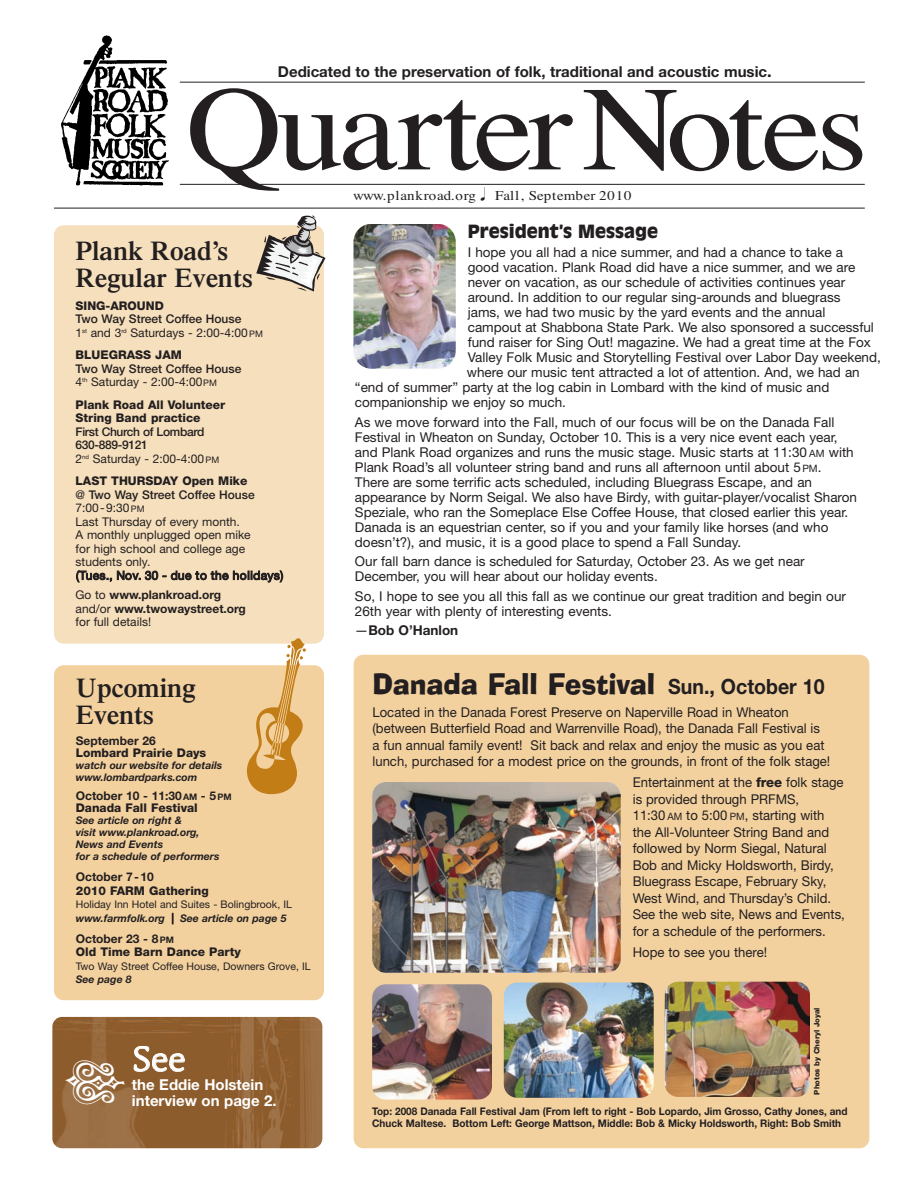
<style>
.page{position:relative;width:918px;height:1188px;background:#fff}
.page>*{position:absolute;margin:0;border:0;box-sizing:border-box;transform-origin:0 0}
.t1{font:120px "Times";letter-spacing:-.04em;color:#231f20;scale:1.11 1}
.t2{font:33px "Antihistory Rg";color:#fff}
.t3{font:28.5px "Ad Lib BT";color:#231f20;scale:.93 1}
.t4{font:600 27px/27px "Times";color:#231f20}
.t5{font:900 18px "Antique Olive";color:#231f20}
.t6{font:700 15px "Helvetica Neue";color:#231f20}
.t7{font:700 15px/16.5px "Helvetica Neue";color:#fff}
.t8{font:13.5px/16.5px "Helvetica Neue";color:#231f20}
.t9{font:13.5px "Times";letter-spacing:.03em;color:#231f20;scale:1.11 1}
.t10{font:700 13.5px "Helvetica Neue";color:#231f20}
.t11{font:12px/13.5px "Helvetica Neue";color:#231f20}
.t12{font:800 12px/13.5px "Helvetica Neue";color:#231f20}
.t13{font:700 12px/13.5px "Helvetica Neue";color:#231f20}
.t14{font:500 12px/13.5px "Helvetica Neue";letter-spacing:-.03em;color:#231f20}
.t15{font:500 12px/13.5px "Helvetica Neue";color:#231f20}
.t16{font:700 10.5px/12px "Helvetica Neue";color:#231f20;scale:.95 1}
.t17{font:italic 700 10.5px/12px "Helvetica Neue";color:#231f20}
.t18{font:10.5px/13.5px "Helvetica Neue";color:#231f20}
.t19{font:800 7.5px "Helvetica Neue";color:#231f20}
.s1{font-size:16.5px}
.s2{font-weight:500}
.s3{font-size:9px}
.s4{font-weight:400}
.s5{font-weight:400;font-size:9px}
.s6{font-weight:800}
.s7{font-size:10.2px}
.s8{font-weight:700}
.s9{font-weight:700;font-size:9px}
.s10{font-weight:700;font-style:italic}
.s11{font-family:"Helvetica Neue";font-weight:700;font-size:21px}
</style>
<div class="page">
<img style="left:61px;top:35px;width:108px;height:151px">
<div style="left:54px;top:225px;width:270px;height:419px;background:#f6dfbc"></div>
<div style="left:54px;top:665px;width:270px;height:335px;background:#f3d19f;border-radius:10px"></div>
<img style="left:52px;top:1017px;width:270px;height:131px;border-radius:10px">
<div style="left:354px;top:655px;width:515px;height:493px;background:#f3d19f;border-radius:10px"></div>
<img style="left:372px;top:782px;width:249px;height:190px;border-radius:14px">
<img style="left:504px;top:983px;width:150px;height:115px;border-radius:14px">
<img style="left:665px;top:982px;width:145px;height:115px;border-radius:14px">
<img style="left:372px;top:984px;width:120px;height:116px;border-radius:14px">
<hr style="left:180px;top:82px;width:685px;height:1px;background:#231f20">
<hr style="left:180px;top:184px;width:685px;height:1px;background:#231f20">
<hr style="left:54px;top:208px;width:811px;height:1px;background:#231f20">
<img style="left:353px;top:224px;width:103px;height:144px;border-radius:18px">
<svg style="left:256px;top:216px;width:69px;height:76px"></svg>
<svg style="left:247px;top:638px;width:59px;height:28px"></svg>
<svg style="left:65px;top:1060px;width:60px;height:44px;background:#96683c"></svg>
<p class="t6" style="left:278px;top:63px;width:495px">Dedicated to the preservation of folk, traditional and acoustic music<span class="s1">.</span></p>
<h1 class="t1" style="left:186px;top:58px;width:616px">QuarterNotes</h1>
<p class="t9" style="left:353px;top:187px;width:112px">www.plankroad.org</p>
<p class="t9" style="left:495px;top:187px;width:124px">Fall, September 2010</p>
<h3 class="t4" style="left:76px;top:240px;width:178px">Plank Road’s<br>Regular Events</h3>
<p class="t12" style="left:76px;top:300px;width:90px">SING-AROUND</p>
<p class="t11" style="left:76px;top:314px;width:189px"><span class="s2">Two Way Street Coffee House<br></span>1<sup>st</sup> and 3<sup>rd</sup> Saturdays - 2:00-4:00<span class="s3">PM</span></p>
<p class="t12" style="left:76px;top:349px;width:108px">BLUEGRASS JAM</p>
<p class="t15" style="left:76px;top:363px;width:167px">Two Way Street Coffee House<br><span class="s4">4</span><sup>th</sup> <span class="s4">Saturday - 2:00-4:00</span><span class="s5">PM</span></p>
<p class="t12" style="left:76px;top:399px;width:151px">Plank Road All Volunteer<br>String Band practice</p>
<p class="t14" style="left:76px;top:426px;width:145px">First Church of Lombard<br>630-889-9121<br><span class="s4">2</span><sup>nd</sup> <span class="s4">Saturday - 2:00-4:00</span><span class="s5">PM</span></p>
<p class="t11" style="left:76px;top:475px;width:209px"><span class="s6">LAST THURSDAY Open Mike<br></span>@ <span class="s2">Two Way Street Coffee House<br></span>7:00-9:30<span class="s3">PM<br></span>Last Thursday of every month.<br>A monthly unplugged open mike<br>for high school and college age students only.<br>(Tues., Nov. 30 - due to the holidays)</p>
<p class="t13" style="left:76px;top:588px;width:172px"><span class="s4">Go to</span> www.plankroad.org <span class="s4">and/or</span> www.twowaystreet.org <span class="s4">for full details!</span></p>
<h3 class="t5" style="left:468px;top:224px;width:192px">President’s Message</h3>
<p class="t8" style="left:468px;top:246px;width:377px">I hope you all had a nice summer, and had a chance to take a</p>
<p class="t8" style="left:468px;top:261px;width:389px">good vacation. Plank Road did have a nice summer, and we are</p>
<p class="t8" style="left:468px;top:276px;width:379px">never on vacation, as our schedule of activities continues year</p>
<p class="t8" style="left:468px;top:291px;width:374px">around. In addition to our regular sing-arounds and bluegrass</p>
<p class="t8" style="left:468px;top:306px;width:359px">jams, we had two music by the yard events and the annual</p>
<p class="t8" style="left:468px;top:321px;width:408px">campout at Shabbona State Park. We also sponsored a successful</p>
<p class="t8" style="left:468px;top:336px;width:405px">fund raiser for Sing Out! magazine. We had a great time at the Fox</p>
<p class="t8" style="left:468px;top:351px;width:415px">Valley Folk Music and Storytelling Festival over Labor Day weekend,</p>
<p class="t8" style="left:467px;top:366px;width:394px">where our music tent attracted a lot of attention. And, we had an</p>
<p class="t8" style="left:355px;top:381px;width:476px">“end of summer” party at the log cabin in Lombard with the kind of music and</p>
<p class="t8" style="left:355px;top:396px;width:213px">companionship we enjoy so much.</p>
<p class="t8" style="left:355px;top:416px;width:504px;line-height:15px">As we move forward into the Fall, much of our focus will be on the Danada Fall Festival in Wheaton on Sunday, October 10. This is a very nice event each year, and Plank Road organizes and runs the music stage. Music starts at 11:30 <span class="s7">AM</span> with Plank Road’s all volunteer string band and runs all afternoon until about 5<span class="s7">PM</span>.<br>There are some terrific acts scheduled, including Bluegrass Escape, and an appearance by Norm Seigal. We also have Birdy, with guitar-player/vocalist Sharon Speziale, who ran the Someplace Else Coffee House, that closed earlier this year.<br>Danada is an equestrian center, so if you and your family like horses (and who doesn’t?), and music, it is a good place to spend a Fall Sunday.</p>
<p class="t8" style="left:355px;top:555px;width:451px;line-height:15px">Our fall barn dance is scheduled for Saturday, October 23. As we get near<br>December, you will hear about our holiday events.</p>
<p class="t8" style="left:355px;top:590px;width:493px;line-height:15px">So, I hope to see you all this fall as we continue our great tradition and begin our<br>26th year with plenty of interesting events.</p>
<p class="t10" style="left:355px;top:622px;width:105px"><span class="s4">—</span>Bob O’Hanlon</p>
<h3 class="t4" style="left:76px;top:677px;width:122px">Upcoming<br>Events</h3>
<p class="t13" style="left:76px;top:734px;width:81px">September 26</p>
<p class="t12" style="left:76px;top:747px;width:132px">Lombard Prairie Days</p>
<p class="t17" style="left:76px;top:759px;width:148px">watch our website for details www.lombardparks.com</p>
<p class="t12" style="left:76px;top:791px;width:157px;line-height:12px"><span class="s8">October 10 - 11:30</span><span class="s9">AM</span> <span class="s8">- 5</span><span class="s9">PM<br></span>Danada Fall Festival</p>
<p class="t17" style="left:76px;top:814px;width:145px">See article on right &amp;<br>visit www.plankroad.org,<br>News and Events<br>for a schedule of performers</p>
<p class="t13" style="left:76px;top:870px;width:79px">October 7-10</p>
<p class="t12" style="left:76px;top:885px;width:135px">2010 FARM Gathering</p>
<p class="t18" style="left:76px;top:899px;width:218px">Holiday Inn Hotel and Suites - Bolingbrook, IL <span class="s10">www.farmfolk.org</span> | <span class="s10">See article on page 5</span></p>
<p class="t12" style="left:76px;top:933px;width:167px"><span class="s8">October 23 - 8</span><span class="s9">PM<br></span>Old Time Barn Dance Party</p>
<p class="t18" style="left:76px;top:960px;width:236px">Two Way Street Coffee House, Downers Grove, IL</p>
<p class="t17" style="left:76px;top:973px;width:58px">See page 8</p>
<h2 class="t2" style="left:132px;top:1040px;width:54px">See</h2>
<p class="t7" style="left:132px;top:1076px;width:146px">the Eddie Holstein interview on page 2.</p>
<h3 class="t3" style="left:373px;top:673px;width:488px">Danada Fall Festival <span class="s11">Sun., October 10</span></h3>
<p class="t8" style="left:373px;top:705px;width:459px">Located in the Danada Forest Preserve on Naperville Road in Wheaton (between Butterfield Road and Warrenville Road), the Danada Fall Festival is a fun annual family event! Sit back and relax and enjoy the music as you eat lunch, purchased for a modest price on the grounds, in front of the folk stage!</p>
<p class="t8" style="left:633px;top:776px;width:214px">Entertainment at the <span class="s6">free</span> folk stage is provided through PRFMS,<br>11:30 <span class="s7">AM</span> to 5:00 <span class="s7">PM</span>, starting with the All-Volunteer String Band and followed by Norm Siegal, Natural<br>Bob and Micky Holdsworth, Birdy,<br>Bluegrass Escape, February Sky,<br>West Wind, and Thursday’s Child.<br>See the web site, News and Events, for a schedule of the performers.</p>
<p class="t8" style="left:633px;top:945px;width:136px">Hope to see you there!</p>
<p class="t19" style="left:814px;top:1095px;width:88px;rotate:-90deg">Photos by Cheryl Joyal</p>
<p class="t16" style="left:372px;top:1105px;width:502px">Top: 2008 Danada Fall Festival Jam (From left to right - Bob Lopardo, Jim Grosso, Cathy Jones, and<br>Chuck Maltese. Bottom Left: George Mattson, Middle: Bob &amp; Micky Holdsworth, Right: Bob Smith</p>
</div>
